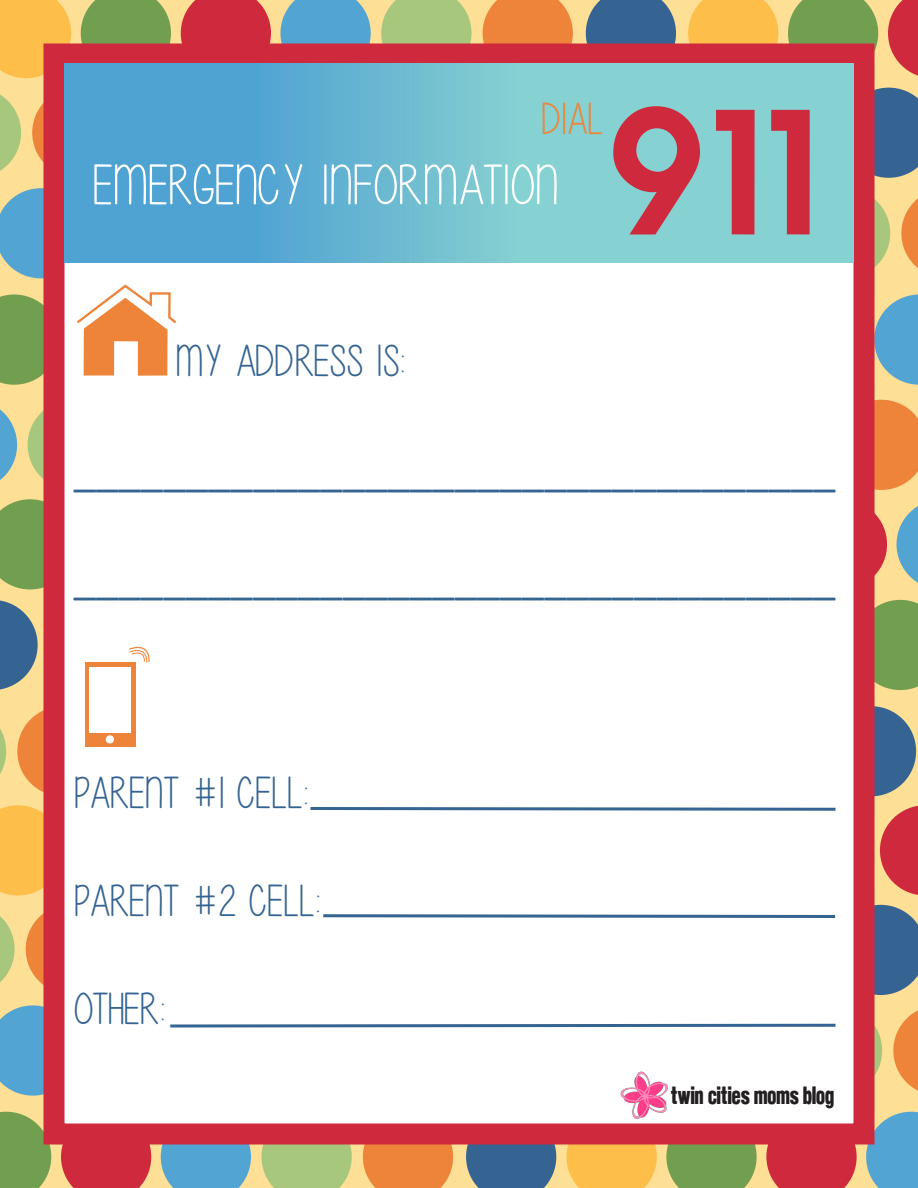
<style>
.page{position:relative;width:918px;height:1188px;background:#fddf95}
.page>*{position:absolute;margin:0;border:0;box-sizing:border-box;transform-origin:0 0}
.t1{font:700 155.7px "Avant Garde";color:#cf293d}
.t2{font:57px "Give It Your Heart";color:#fff}
.t3{font:45px "Calibri";color:#356492}
.t4{font:45px "Give It Your Heart";color:#356492}
.t5{font:45px "Give It Your Heart";color:#ee843a}
.t6{font:21px "suede";color:#231f20}
</style>
<div class="page">
<svg style="left:0;top:94px;width:21px;height:77px"></svg>
<svg style="left:32px;top:88px;width:90px;height:90px"></svg>
<div style="left:0;top:0;width:71px;height:78px;background:#fdbe4a"></div>
<svg style="left:81px;top:0;width:90px;height:44px;background:#7da154"></svg>
<svg style="left:181px;top:0;width:90px;height:44px;background:#d23643"></svg>
<svg style="left:280px;top:0;width:91px;height:44px;background:#61a7cb"></svg>
<svg style="left:381px;top:0;width:90px;height:44px;background:#adc67d"></svg>
<svg style="left:483px;top:0;width:90px;height:44px;background:#ee8940"></svg>
<svg style="left:586px;top:0;width:90px;height:44px;background:#456c91"></svg>
<svg style="left:874px;top:88px;width:44px;height:90px;background:#416a91"></svg>
<div style="left:800px;top:188px;width:90px;height:90px;background:#a7c77c;border-radius:50%"></div>
<svg style="left:901px;top:198px;width:17px;height:70px"></svg>
<svg style="left:874px;top:295px;width:44px;height:90px"></svg>
<svg style="left:688px;top:0;width:90px;height:44px;background:#fcbe4f"></svg>
<svg style="left:788px;top:0;width:90px;height:78px;background:#81a255"></svg>
<svg style="left:888px;top:0;width:30px;height:76px"></svg>
<svg style="left:0;top:409px;width:17px;height:71px"></svg>
<div style="left:28px;top:400px;width:90px;height:90px;background:#a7c77c;border-radius:50%"></div>
<svg style="left:0;top:499px;width:44px;height:90px;background:#7ba052"></svg>
<svg style="left:0;top:600px;width:38px;height:90px"></svg>
<svg style="left:0;top:729px;width:6px;height:45px"></svg>
<div style="left:17px;top:706px;width:91px;height:90px;background:#ee843a;border-radius:50%"></div>
<div style="left:826px;top:706px;width:90px;height:90px;background:#356492;border-radius:50%"></div>
<svg style="left:874px;top:400px;width:44px;height:90px;background:#ef8c43"></svg>
<svg style="left:0;top:805px;width:44px;height:90px;background:#fcbd4d"></svg>
<svg style="left:0;top:1005px;width:44px;height:91px;background:#61a7cc"></svg>
<svg style="left:792px;top:1005px;width:90px;height:91px"></svg>
<svg style="left:893px;top:1010px;width:25px;height:81px"></svg>
<svg style="left:0;top:1112px;width:51px;height:76px;background:#7fa355"></svg>
<svg style="left:61px;top:1144px;width:90px;height:44px;background:#d13442"></svg>
<svg style="left:161px;top:1144px;width:90px;height:44px;background:#5ea6cd"></svg>
<svg style="left:262px;top:1144px;width:90px;height:44px;background:#acc67c"></svg>
<svg style="left:363px;top:1144px;width:90px;height:44px;background:#ee883f"></svg>
<svg style="left:466px;top:1144px;width:90px;height:44px;background:#436b91"></svg>
<svg style="left:567px;top:1144px;width:90px;height:44px;background:#fcbe4e"></svg>
<svg style="left:666px;top:1144px;width:91px;height:44px;background:#7da153"></svg>
<svg style="left:766px;top:1144px;width:91px;height:44px;background:#d23643"></svg>
<svg style="left:866px;top:1112px;width:52px;height:76px;background:#62a8cc"></svg>
<svg style="left:880px;top:805px;width:38px;height:90px"></svg>
<svg style="left:874px;top:600px;width:44px;height:90px;background:#789f51"></svg>
<div style="left:797px;top:499px;width:90px;height:90px;background:#cf293d;border-radius:50%"></div>
<svg style="left:897px;top:506px;width:21px;height:77px"></svg>
<svg style="left:0;top:916px;width:15px;height:66px"></svg>
<div style="left:26px;top:904px;width:90px;height:90px;background:#ee843a;border-radius:50%"></div>
<div style="left:44px;top:44px;width:830px;height:1100px;background:#fff;border:21px solid #cf293d"></div>
<svg style="left:65px;top:64px;width:789px;height:198px;background:#71bfd1"></svg>
<img style="left:613px;top:1071px;width:66px;height:57px">
<svg style="left:0;top:188px;width:179px;height:197px"></svg>
<div style="left:85px;top:662px;width:51px;height:85px;background:#ee843a"></div>
<div style="left:90px;top:667px;width:41px;height:66px;background:#fff"></div>
<div style="left:106px;top:735px;width:8px;height:9px;background:#fff;border-radius:50%"></div>
<svg style="left:129px;top:646px;width:21px;height:17px"></svg>
<svg style="left:310px;top:807px;width:526px;height:4px;background:#678aad"></svg>
<svg style="left:323px;top:905px;width:595px;height:90px"></svg>
<svg style="left:170px;top:1023px;width:666px;height:5px"></svg>
<p class="t5" style="left:542px;top:95px;width:62px">DIAL</p>
<p class="t2" style="left:93px;top:155px;width:467px">EMERGENCY INFORMATION</p>
<p class="t1" style="left:606px;top:65px;width:213px">911</p>
<p class="t4" style="left:176px;top:338px;width:232px">MY ADDRESS IS:</p>
<p class="t3" style="left:74px;top:441px;width:763px">__________________________________</p>
<p class="t3" style="left:74px;top:549px;width:763px">__________________________________</p>
<p class="t4" style="left:74px;top:770px;width:237px">PARENT #1 CELL:</p>
<p class="t4" style="left:74px;top:878px;width:249px">PARENT #2 CELL:</p>
<p class="t4" style="left:74px;top:986px;width:94px">OTHER:</p>
<p class="t6" style="left:671px;top:1084px;width:165px">twin cities moms blog</p>
</div>
